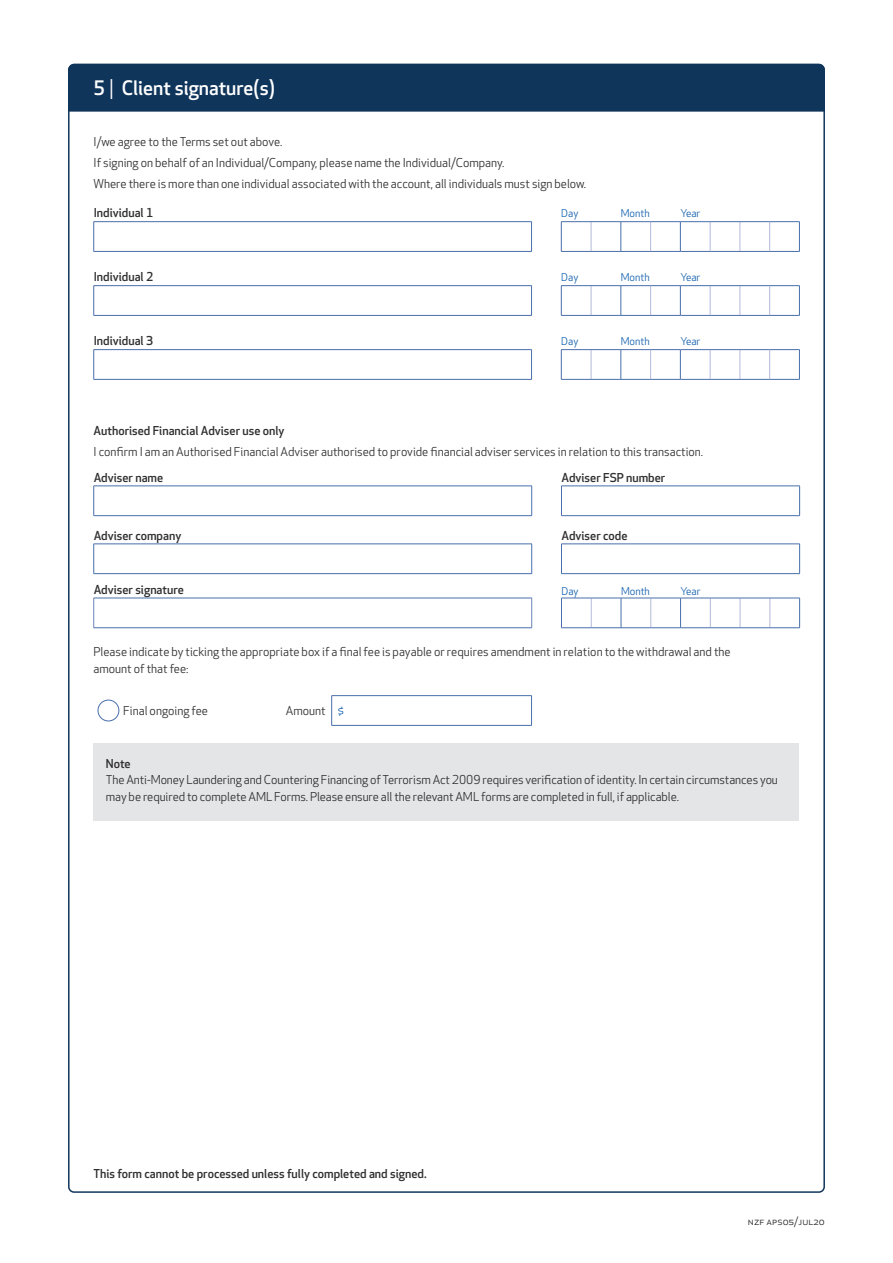
<style>
.page{position:relative;width:893px;height:1263px;background:#fff}
.page>*{position:absolute;margin:0;border:0;box-sizing:border-box;transform-origin:0 0}
.Form_Section_title_1{font:500 19.5px "Apex New";color:#fff}
.Form_Body_book_8_11{font:12px/16.5px "Apex New";color:#312f30}
.Intro_text{font:12px/16.5px "Apex New";letter-spacing:-.005em;color:#312f30}
.Form_Question_headin{font:500 12px "Apex New";color:#312f30}
.Question_heading{font:12px "Apex New";color:#312f30}
.Body_text{font:500 12px "Apex New";color:#312f30}
.Body_text-2{font:12px "Apex New";color:#312f30}
.Question_heading-2{font:500 12px "Apex New";color:#312f30}
.Body_text-3{font:12px "Apex New";color:#1360ae}
.Form_Small_Book_blue{font:10.5px "Apex New";color:#1360ae}
.t1{font:10.5px "Apex New";letter-spacing:.01em;color:#312f30}
.s1{font-weight:400}
</style>
<div class="page">
<svg style="left:93px;top:221px;width:707px;height:31px"></svg>
<hr style="left:94px;top:251px;width:438px;height:1px;background:#486fac">
<svg style="left:93px;top:285px;width:707px;height:31px"></svg>
<hr style="left:680px;top:315px;width:30px;height:1px;background:#486fac">
<hr style="left:710px;top:315px;width:30px;height:1px;background:#486fac">
<hr style="left:740px;top:315px;width:30px;height:1px;background:#486fac">
<hr style="left:770px;top:315px;width:30px;height:1px;background:#486fac">
<svg style="left:93px;top:349px;width:707px;height:31px"></svg>
<hr style="left:94px;top:379px;width:438px;height:1px;background:#486fac">
<hr style="left:561px;top:486px;width:239px;height:1px;background:#486fac">
<hr style="left:561px;top:515px;width:239px;height:1px;background:#486fac">
<hr style="left:561px;top:544px;width:239px;height:1px;background:#486fac">
<svg style="left:561px;top:487px;width:1px;height:28px"></svg>
<svg style="left:799px;top:486px;width:1px;height:29px"></svg>
<svg style="left:561px;top:545px;width:1px;height:28px"></svg>
<svg style="left:799px;top:544px;width:1px;height:29px"></svg>
<hr style="left:561px;top:573px;width:239px;height:1px;background:#486fac">
<svg style="left:93px;top:486px;width:1px;height:29px"></svg>
<hr style="left:94px;top:486px;width:438px;height:1px;background:#486fac">
<svg style="left:531px;top:486px;width:1px;height:29px"></svg>
<hr style="left:94px;top:515px;width:438px;height:1px;background:#486fac">
<svg style="left:93px;top:544px;width:1px;height:29px"></svg>
<hr style="left:94px;top:544px;width:438px;height:1px;background:#486fac">
<hr style="left:94px;top:573px;width:438px;height:1px;background:#486fac">
<svg style="left:531px;top:544px;width:1px;height:29px"></svg>
<hr style="left:93px;top:598px;width:1px;height:30px;background:#6b82b9">
<svg style="left:94px;top:598px;width:706px;height:30px"></svg>
<hr style="left:710px;top:627px;width:30px;height:1px;background:#486fac">
<hr style="left:740px;top:627px;width:30px;height:1px;background:#486fac">
<hr style="left:770px;top:627px;width:30px;height:1px;background:#486fac">
<div style="left:94px;top:743px;width:705px;height:77px;background:#e4e5e7"></div>
<svg style="left:331px;top:696px;width:1px;height:29px"></svg>
<hr style="left:331px;top:695px;width:201px;height:1px;background:#486fac">
<svg style="left:531px;top:696px;width:1px;height:29px"></svg>
<hr style="left:331px;top:725px;width:201px;height:1px;background:#486fac">
<div style="left:98px;top:700px;width:21px;height:21px;border:1px solid #486fac;border-radius:50%"></div>
<div style="left:68px;top:64px;width:757px;height:48px;background:#10355b"></div>
<p class="Form_Section_title_1" style="left:94px;top:75px;width:183px">5 <span class="s1">|</span> Client signature(s)</p>
<p class="Form_Body_book_8_11" style="left:94px;top:134px;width:190px">I/we agree to the Terms set out above.</p>
<p class="Form_Body_book_8_11" style="left:94px;top:154px;width:412px">If signing on behalf of an Individual/Company, please name the Individual/Company.</p>
<p class="Form_Body_book_8_11" style="left:94px;top:175px;width:494px">Where there is more than one individual associated with the account, all individuals must sign below.</p>
<p class="Form_Question_headin" style="left:94px;top:205px;width:61px">Individual 1</p>
<p class="Form_Small_Book_blue" style="left:561px;top:207px;width:19px">Day</p>
<p class="Form_Small_Book_blue" style="left:621px;top:207px;width:30px">Month</p>
<p class="Form_Small_Book_blue" style="left:680px;top:207px;width:22px">Year</p>
<p class="Form_Question_headin" style="left:94px;top:269px;width:61px">Individual 2</p>
<p class="Form_Small_Book_blue" style="left:561px;top:271px;width:19px">Day</p>
<p class="Form_Small_Book_blue" style="left:621px;top:271px;width:30px">Month</p>
<p class="Form_Small_Book_blue" style="left:680px;top:271px;width:22px">Year</p>
<p class="Form_Question_headin" style="left:94px;top:333px;width:61px">Individual 3</p>
<p class="Form_Small_Book_blue" style="left:561px;top:335px;width:19px">Day</p>
<p class="Form_Small_Book_blue" style="left:621px;top:335px;width:30px">Month</p>
<p class="Form_Small_Book_blue" style="left:680px;top:335px;width:22px">Year</p>
<p class="Body_text" style="left:94px;top:423px;width:192px">Authorised Financial Adviser use only</p>
<p class="Question_heading" style="left:94px;top:444px;width:611px">I confirm I am an Authorised Financial Adviser authorised to provide financial adviser services in relation to this transaction.</p>
<p class="Form_Question_headin" style="left:94px;top:469px;width:71px">Adviser name</p>
<p class="Form_Question_headin" style="left:561px;top:469px;width:105px">Adviser FSP number</p>
<p class="Form_Question_headin" style="left:94px;top:527px;width:89px">Adviser company</p>
<p class="Form_Question_headin" style="left:561px;top:527px;width:67px">Adviser code</p>
<p class="Form_Question_headin" style="left:94px;top:581px;width:92px">Adviser signature</p>
<p class="Form_Small_Book_blue" style="left:561px;top:584px;width:19px">Day</p>
<p class="Form_Small_Book_blue" style="left:621px;top:584px;width:30px">Month</p>
<p class="Form_Small_Book_blue" style="left:680px;top:584px;width:22px">Year</p>
<p class="Form_Body_book_8_11" style="left:94px;top:643px;width:639px">Please indicate by ticking the appropriate box if a final fee is payable or requires amendment in relation to the withdrawal and the amount of that fee:</p>
<p class="Body_text-2" style="left:123px;top:703px;width:86px">Final ongoing fee</p>
<p class="Body_text-2" style="left:286px;top:703px;width:41px">Amount</p>
<p class="Body_text-3" style="left:338px;top:703px;width:8px">$</p>
<p class="Question_heading-2" style="left:106px;top:755px;width:26px">Note</p>
<p class="Intro_text" style="left:106px;top:772px;width:674px">The Anti-Money Laundering and Countering Financing of Terrorism Act 2009 requires verification of identity. In certain circumstances you may be required to complete AML Forms. Please ensure all the relevant AML forms are completed in full, if applicable.</p>
<p class="Form_Question_headin" style="left:94px;top:1165px;width:335px">This form cannot be processed unless fully completed and signed.</p>
<p class="t1" style="left:748px;top:1214px;width:79px">nzf aps05/jul20</p>
</div>
